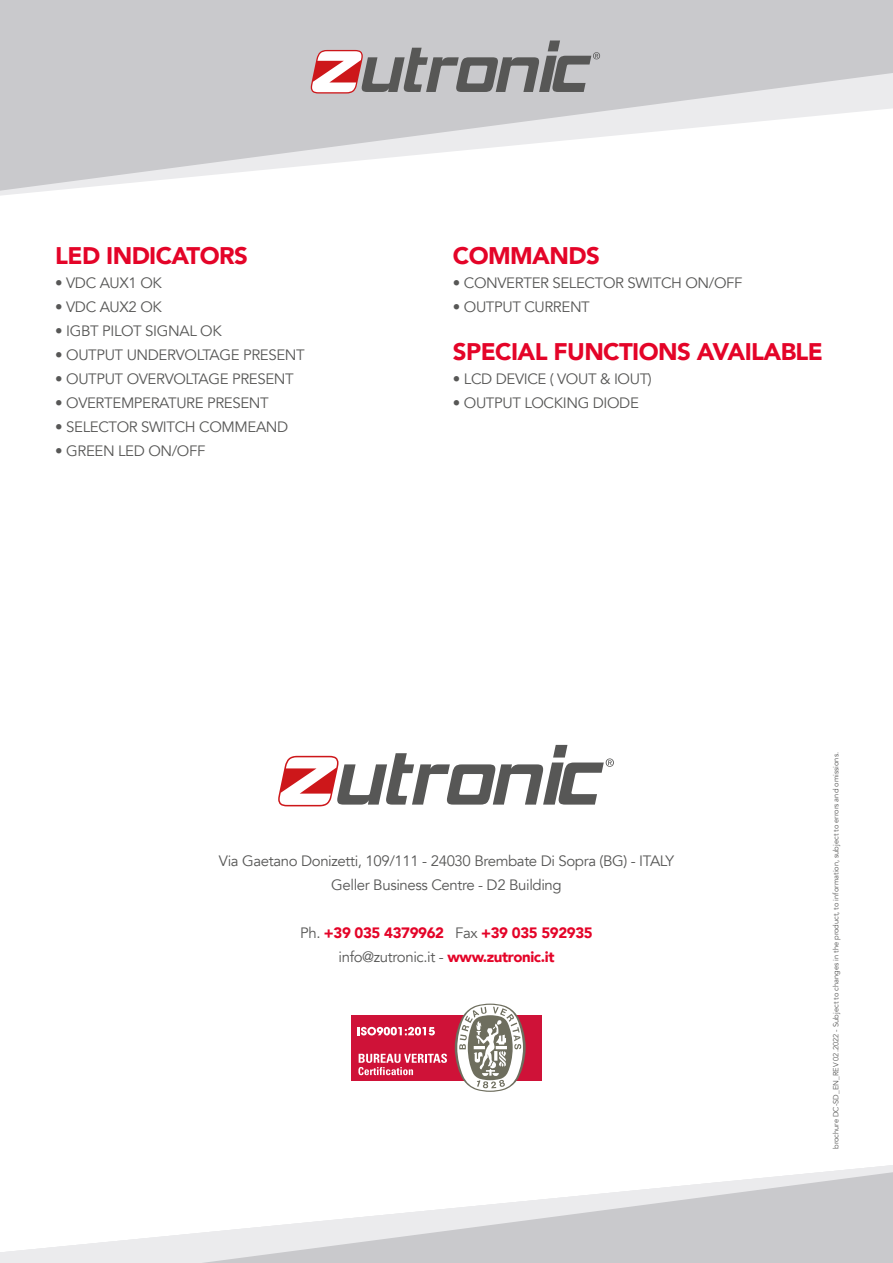
<style>
.page{position:relative;width:893px;height:1263px;background:#fff}
.page>*{position:absolute;margin:0;border:0;box-sizing:border-box;transform-origin:0 0}
.t1{font:900 24px "Avenir";letter-spacing:-.025em;color:#e40428}
.t2{font:15px/24px "Avenir";letter-spacing:-.025em;color:#575756;text-align:center}
.t3{font:900 15px/24px "Avenir";letter-spacing:-.025em;color:#e40428;text-align:center}
.t4{font:7.5px "Avenir";color:#575756}
.s1{font-weight:400;color:#575756}
</style>
<div class="page">
<svg style="left:0;top:1165px;width:893px;height:98px"></svg>
<svg style="left:201px;top:1172px;width:692px;height:91px"></svg>
<svg style="left:0;top:0;width:893px;height:191px;fill:#c9c9cc"></svg>
<div style="left:351px;top:1015px;width:191px;height:65px;background:#cf1238"></div>
<svg style="left:358px;top:1054px;width:89px;height:21px"></svg>
<svg style="left:455px;top:1003px;width:71px;height:89px"></svg>
<svg style="left:358px;top:1027px;width:77px;height:8px"></svg>
<svg style="left:311px;top:41px;width:289px;height:53px;background:#a9a0a1"></svg>
<svg style="left:278px;top:745px;width:336px;height:61px"></svg>
<h1 class="t1" style="left:55px;top:235px;width:194px">LED INDICATORS</h1>
<p class="t2" style="left:55px;top:271px;width:108px">• VDC AUX1 OK</p>
<p class="t2" style="left:55px;top:295px;width:108px">• VDC AUX2 OK</p>
<p class="t2" style="left:55px;top:319px;width:168px">• IGBT PILOT SIGNAL OK</p>
<p class="t2" style="left:55px;top:343px;width:251px">• OUTPUT UNDERVOLTAGE PRESENT</p>
<p class="t2" style="left:55px;top:367px;width:240px">• OUTPUT OVERVOLTAGE PRESENT</p>
<p class="t2" style="left:55px;top:391px;width:215px">• OVERTEMPERATURE PRESENT</p>
<p class="t2" style="left:55px;top:415px;width:235px">• SELECTOR SWITCH COMMEAND</p>
<p class="t2" style="left:55px;top:439px;width:152px">• GREEN LED ON/OFF</p>
<h1 class="t1" style="left:453px;top:235px;width:148px">COMMANDS</h1>
<p class="t2" style="left:453px;top:271px;width:291px">• CONVERTER SELECTOR SWITCH ON/OFF</p>
<p class="t2" style="left:453px;top:295px;width:138px">• OUTPUT CURRENT</p>
<h1 class="t1" style="left:453px;top:331px;width:372px">SPECIAL FUNCTIONS AVAILABLE</h1>
<p class="t2" style="left:453px;top:367px;width:200px">• LCD DEVICE ( VOUT &amp; IOUT)</p>
<p class="t2" style="left:453px;top:391px;width:187px">• OUTPUT LOCKING DIODE</p>
<p class="t2" style="left:219px;top:849px;width:457px">Via Gaetano Donizetti, 109/111 - 24030 Brembate Di Sopra (BG) - ITALY<br>Geller Business Centre - D2 Building</p>
<p class="t3" style="left:300px;top:920px;width:294px"><span class="s1">Ph.</span> +39 035 4379962 <span class="s1">Fax</span> +39 035 592935 <span class="s1">info@zutronic.it -</span> www.zutronic.it</p>
<p class="t4" style="left:831px;top:1149px;width:398px;rotate:-90deg">brochure DC-SD_EN_REV 02.2022 - Subject to changes in the product, to information, subject to errors and omissions.</p>
</div>
